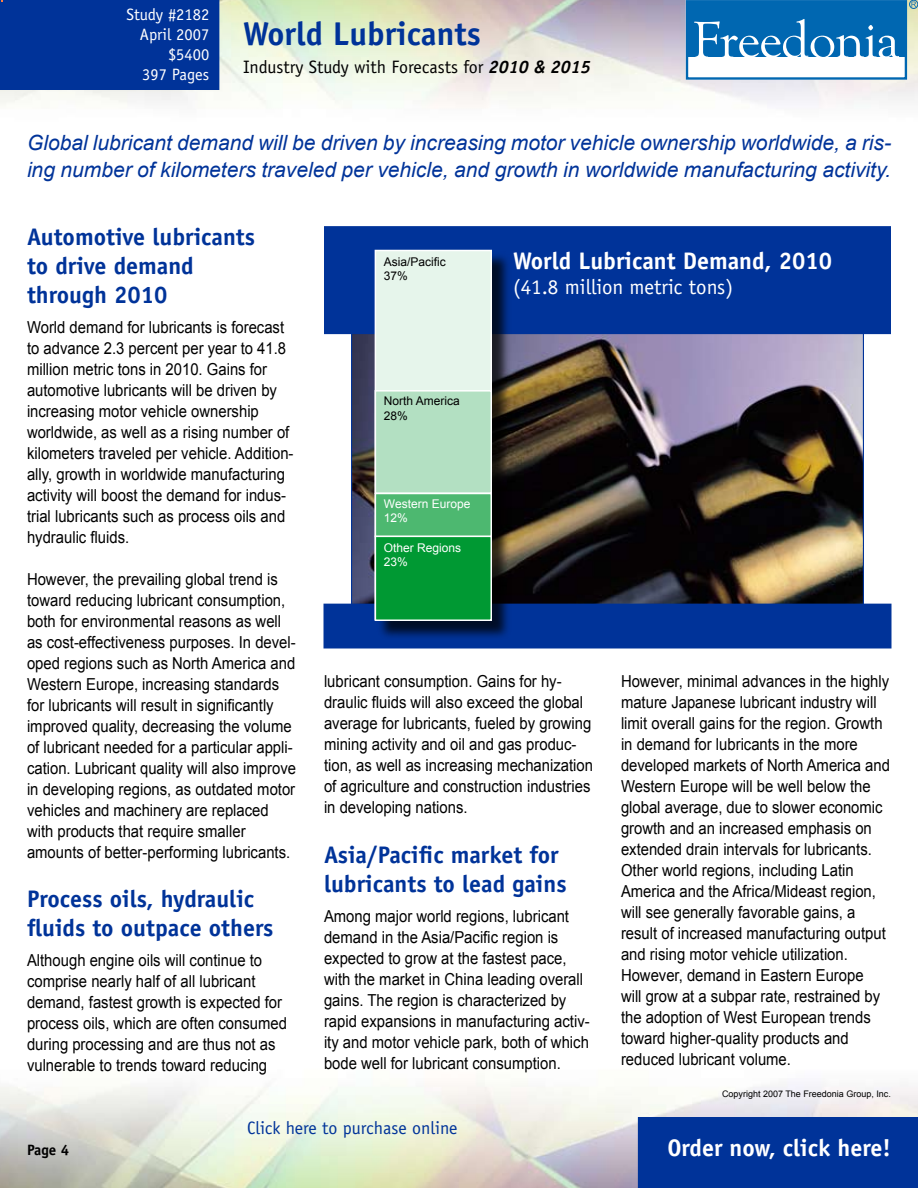
<style>
.page{position:relative;width:918px;height:1188px;background:#fff}
.page>*{position:absolute;margin:0;border:0;box-sizing:border-box;transform-origin:0 0}
.t1{font:700 33px "Officina Sans";color:#039}
.t2{font:700 24px/28.8px "Officina Sans";color:#039}
.t3{font:700 24px "Officina Sans";color:#fff}
.t4{font:italic 21px/27px "Arial";color:#039}
.t5{font:21px "Officina Sans";color:#fff}
.t6{font:18px "Officina Sans";color:#000}
.t7{font:18px "Officina Sans";color:#039}
.t8{font:16.5px/21px "Arial";color:#000;scale:.9 1}
.t9{font:16.5px/19.8px "Officina Sans";color:#fff;text-align:right}
.t10{font:700 15px "Officina Sans";color:#000}
.t11{font:12px/14.2px "Arial";color:#fff}
.t12{font:12px/14.2px "Arial";color:#000}
.t13{font:9px "Arial";color:#000}
.s1{font-weight:700;font-style:italic}
</style>
<div class="page">
<div style="left:638px;top:1117px;width:280px;height:71px;background:#039"></div>
<div style="left:686px;top:0;width:221px;height:80px;border:2px solid #0067b1"></div>
<div style="left:687px;top:1px;width:218px;height:56px;background:#0067b1"></div>
<svg style="left:694px;top:19px;width:205px;height:38px"></svg>
<div style="left:909px;top:0;width:9px;height:9px;border:1px solid #0067b1;border-radius:50%"></div>
<svg style="left:911px;top:2px;width:5px;height:5px"></svg>
<div style="left:0;top:0;width:219px;height:90px;background:#039"></div>
<img style="left:353px;top:334px;width:509px;height:270px">
<div style="left:325px;top:227px;width:565px;height:106px;background:#039"></div>
<div style="left:324px;top:226px;width:567px;height:108px;border:2px solid #039"></div>
<div style="left:324px;top:604px;width:567px;height:44px;background:#039"></div>
<div style="left:376px;top:251px;width:136px;height:389px;background:#000;opacity:.75"></div>
<div style="left:375px;top:250px;width:116px;height:369px;background:#e6f5eb"></div>
<div style="left:375px;top:250px;width:117px;height:370px;border:2px solid #fff"></div>
<div style="left:375px;top:391px;width:116px;height:102px;background:#b3e0c2"></div>
<div style="left:375px;top:390px;width:117px;height:104px;border:2px solid #fff"></div>
<div style="left:375px;top:494px;width:116px;height:43px;background:#4db870"></div>
<div style="left:375px;top:493px;width:117px;height:44px;border:2px solid #fff"></div>
<div style="left:375px;top:536px;width:116px;height:84px;background:#093"></div>
<div style="left:375px;top:536px;width:117px;height:85px;border:2px solid #fff"></div>
<p class="t9" style="left:126px;top:5px;width:84px">Study #2182<br>April 2007 $5400<br>397 Pages</p>
<h1 class="t1" style="left:243px;top:13px;width:239px">World Lubricants</h1>
<p class="t6" style="left:243px;top:57px;width:349px">Industry Study with Forecasts for <span class="s1">2010 &amp; 2015</span></p>
<p class="t4" style="left:27px;top:130px;width:866px">Global lubricant demand will be driven by increasing motor vehicle ownership worldwide, a ris&shy;ing number of kilometers traveled per vehicle, and growth in worldwide manufacturing activity.</p>
<h2 class="t2" style="left:27px;top:222px;width:230px">Automotive lubricants to drive demand through 2010</h2>
<p class="t8" style="left:27px;top:316px;width:298px">World demand for lubricants is forecast to advance 2.3 percent per year to 41.8 million metric tons in 2010. Gains for automotive lubricants will be driven by increasing motor vehicle ownership worldwide, as well as a rising number of kilometers traveled per vehicle. Addition&shy;ally, growth in worldwide manufacturing activity will boost the demand for indus&shy;trial lubricants such as process oils and hydraulic fluids.</p>
<p class="t8" style="left:27px;top:568px;width:300px">However, the prevailing global trend is toward reducing lubricant consumption, both for environmental reasons as well as cost-effectiveness purposes. In devel&shy;oped regions such as North America and Western Europe, increasing standards for lubricants will result in significantly improved quality, decreasing the volume of lubricant needed for a particular appli&shy;cation. Lubricant quality will also improve in developing regions, as outdated motor vehicles and machinery are replaced with products that require smaller amounts of better-performing lubricants.</p>
<h2 class="t2" style="left:27px;top:885px;width:248px">Process oils, hydraulic fluids to outpace others</h2>
<p class="t8" style="left:27px;top:950px;width:290px">Although engine oils will continue to comprise nearly half of all lubricant demand, fastest growth is expected for process oils, which are often consumed during processing and are thus not as vulnerable to trends toward reducing</p>
<p class="t12" style="left:384px;top:254px;width:64px">Asia/Pacific<br>37%</p>
<p class="t12" style="left:384px;top:394px;width:78px">North America<br>28%</p>
<p class="t11" style="left:384px;top:497px;width:88px">Western Europe<br>12%</p>
<p class="t11" style="left:384px;top:541px;width:79px">Other Regions<br>23%</p>
<h2 class="t3" style="left:513px;top:245px;width:321px">World Lubricant Demand, 2010</h2>
<p class="t5" style="left:513px;top:274px;width:222px">(41.8 million metric tons)</p>
<p class="t8" style="left:324px;top:671px;width:300px">lubricant consumption. Gains for hy&shy;draulic fluids will also exceed the global average for lubricants, fueled by growing mining activity and oil and gas produc&shy;tion, as well as increasing mechanization of agriculture and construction industries in developing nations.</p>
<h2 class="t2" style="left:324px;top:840px;width:244px">Asia/Pacific market for lubricants to lead gains</h2>
<p class="t8" style="left:324px;top:905px;width:297px">Among major world regions, lubricant demand in the Asia/Pacific region is expected to grow at the fastest pace, with the market in China leading overall gains. The region is characterized by rapid expansions in manufacturing activ&shy;ity and motor vehicle park, both of which bode well for lubricant consumption.</p>
<p class="t8" style="left:621px;top:671px;width:300px">However, minimal advances in the highly mature Japanese lubricant industry will limit overall gains for the region. Growth in demand for lubricants in the more developed markets of North America and Western Europe will be well below the global average, due to slower economic growth and an increased emphasis on extended drain intervals for lubricants.<br>Other world regions, including Latin America and the Africa/Mideast region, will see generally favorable gains, a result of increased manufacturing output and rising motor vehicle utilization.<br>However, demand in Eastern Europe<br>will grow at a subpar rate, restrained by the adoption of West European trends toward higher-quality products and reduced lubricant volume.</p>
<p class="t13" style="left:722px;top:1088px;width:170px">Copyright 2007 The Freedonia Group, Inc.</p>
<p class="t7" style="left:247px;top:1117px;width:212px">Click here to purchase online</p>
<p class="t10" style="left:27px;top:1140px;width:31px">Page</p>
<h2 class="t3" style="left:667px;top:1133px;width:225px">Order now, click here!</h2>
</div>
